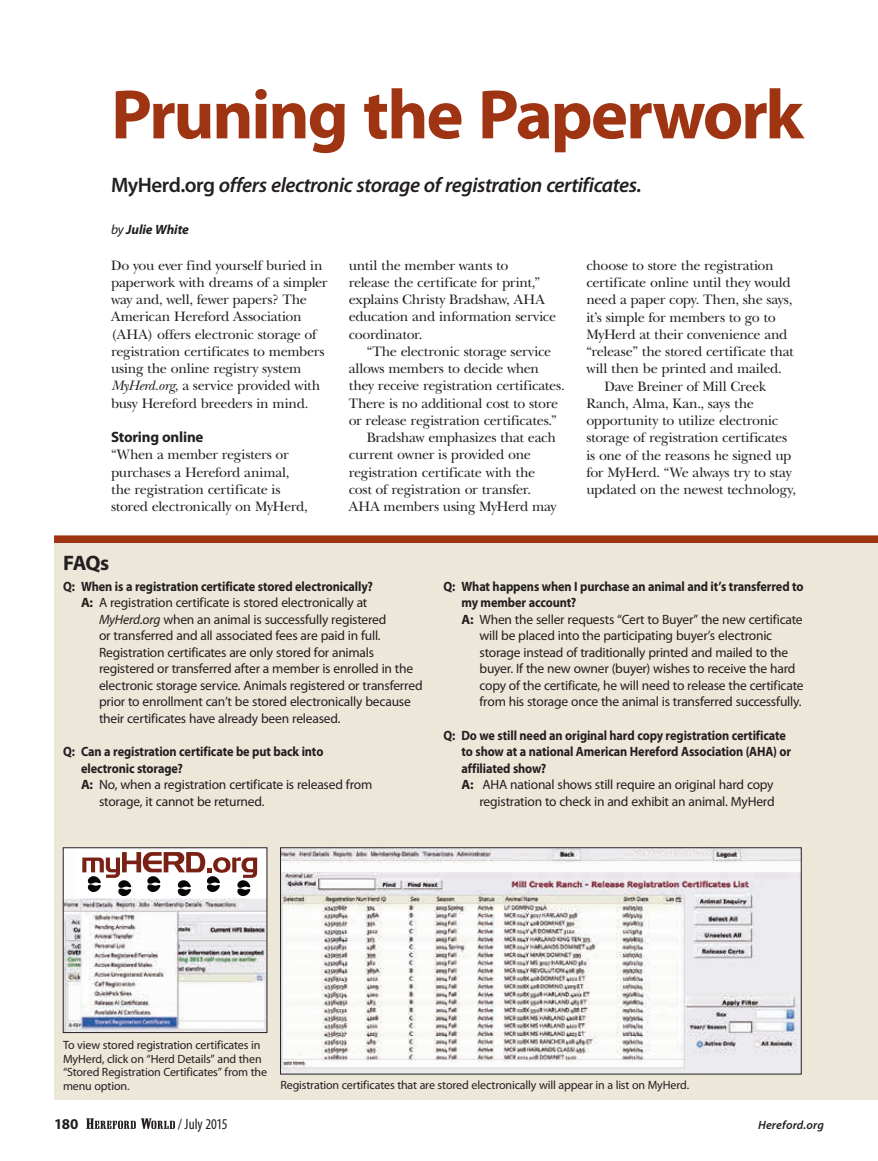
<style>
.page{position:relative;width:878px;height:1161px;background:#fff}
.page>*{position:absolute;margin:0;border:0;box-sizing:border-box;transform-origin:0 0}
.t1{font:700 70.5px "Myriad Pro";letter-spacing:-.03em;color:#9f3413}
.t2{font:italic 600 21px "Myriad Pro";letter-spacing:-.025em;color:#231f20}
.t3{font:700 21px "Myriad Pro";color:#231f20}
.t4{font:700 15px "Myriad Pro";letter-spacing:-.015em;color:#231f20}
.t5{font:condensed 15px "Myriad Pro";color:#231f20}
.t6{font:14.25px/17.2px "New Baskerville";letter-spacing:-.02em;color:#231f20}
.t7{font:13.5px "Myriad Pro";letter-spacing:-.015em;color:#231f20}
.t8{font:700 13.5px/16.5px "Myriad Pro";letter-spacing:-.01em;color:#231f20;scale:.91 1}
.t9{font:italic 700 13.5px "Myriad Pro";letter-spacing:-.01em;color:#231f20}
.t10{font:12px/13.5px "Myriad Pro";letter-spacing:-.015em;color:#231f20}
.t11{font:italic 600 12px "Myriad Pro";letter-spacing:.015em;color:#231f20}
.s1{font-style:normal}
.s2{font-weight:400}
.s3{font-style:italic}
.s4{font-weight:700}
</style>
<div class="page">
<div style="left:54px;top:536px;width:824px;height:564px;background:#ece7d9"></div>
<div style="left:54px;top:536px;width:824px;height:7px;background:#9f3413"></div>
<img style="left:282px;top:850px;width:517px;height:222px">
<img style="left:65px;top:850px;width:200px;height:181px">
<div style="left:63px;top:848px;width:204px;height:185px;border:1px solid #231f20"></div>
<div style="left:75px;top:850px;width:189px;height:47px;background:#fff"></div>
<svg style="left:82px;top:852px;width:176px;height:45px"></svg>
<svg style="left:86px;top:1118px;width:89px;height:11px"></svg>
<h1 class="t1" style="left:111px;top:75px;width:694px">Pruning the Paperwork</h1>
<h2 class="t2" style="left:111px;top:174px;width:532px"><span class="s1">MyHerd.org</span> offers electronic storage of registration certificates.</h2>
<p class="t9" style="left:111px;top:222px;width:79px"><span class="s2">by</span> Julie White</p>
<p class="t6" style="left:111px;top:256px;width:218px">Do you ever find yourself buried in paperwork with dreams of a simpler way and, well, fewer papers? The American Hereford Association (AHA) offers electronic storage of registration certificates to members using the online registry system <span class="s3">MyHerd.org</span>, a service provided with busy Hereford breeders in mind.</p>
<p class="t4" style="left:111px;top:429px;width:94px">Storing online</p>
<p class="t6" style="left:111px;top:446px;width:198px">“When a member registers or purchases a Hereford animal, the registration certificate is stored electronically on MyHerd,</p>
<p class="t6" style="left:349px;top:257px;width:209px">until the member wants to<br>release the certificate for print,” explains Christy Bradshaw, AHA education and information service coordinator.</p>
<p class="t6" style="left:367px;top:343px;width:186px">“The electronic storage service</p>
<p class="t6" style="left:349px;top:360px;width:192px">allows members to decide when</p>
<p class="t6" style="left:349px;top:377px;width:218px">they receive registration certificates.</p>
<p class="t6" style="left:349px;top:395px;width:211px">There is no additional cost to store</p>
<p class="t6" style="left:349px;top:412px;width:210px">or release registration certificates.”</p>
<p class="t6" style="left:367px;top:429px;width:191px">Bradshaw emphasizes that each</p>
<p class="t6" style="left:349px;top:446px;width:184px">current owner is provided one</p>
<p class="t6" style="left:349px;top:464px;width:188px">registration certificate with the</p>
<p class="t6" style="left:349px;top:481px;width:184px">cost of registration or transfer.</p>
<p class="t6" style="left:349px;top:498px;width:209px">AHA members using MyHerd may</p>
<p class="t6" style="left:586px;top:257px;width:189px">choose to store the registration</p>
<p class="t6" style="left:586px;top:274px;width:206px">certificate online until they would</p>
<p class="t6" style="left:586px;top:291px;width:208px">need a paper copy. Then, she says,</p>
<p class="t6" style="left:586px;top:308px;width:191px">it’s simple for members to go to</p>
<p class="t6" style="left:586px;top:326px;width:203px">MyHerd at their convenience and</p>
<p class="t6" style="left:586px;top:343px;width:209px">“release” the stored certificate that</p>
<p class="t6" style="left:586px;top:360px;width:197px">will then be printed and mailed.</p>
<p class="t6" style="left:604px;top:377px;width:163px">Dave Breiner of Mill Creek</p>
<p class="t6" style="left:586px;top:395px;width:169px">Ranch, Alma, Kan., says the</p>
<p class="t6" style="left:586px;top:412px;width:193px">opportunity to utilize electronic</p>
<p class="t6" style="left:586px;top:429px;width:202px">storage of registration certificates</p>
<p class="t6" style="left:586px;top:446px;width:207px">is one of the reasons he signed up</p>
<p class="t6" style="left:586px;top:464px;width:207px">for MyHerd. “We always try to stay</p>
<p class="t6" style="left:586px;top:481px;width:211px">updated on the newest technology,</p>
<h2 class="t3" style="left:63px;top:551px;width:48px">FAQs</h2>
<p class="t8" style="left:63px;top:578px;width:342px">Q: When is a registration certificate stored electronically?</p>
<p class="t7" style="left:81px;top:595px;width:288px"><span class="s4">A:</span> A registration certificate is stored electronically at</p>
<p class="t7" style="left:99px;top:612px;width:289px"><span class="s3">MyHerd.org</span> when an animal is successfully registered</p>
<p class="t7" style="left:99px;top:628px;width:283px">or transferred and all associated fees are paid in full.</p>
<p class="t7" style="left:99px;top:645px;width:276px">Registration certificates are only stored for animals</p>
<p class="t7" style="left:99px;top:661px;width:315px">registered or transferred after a member is enrolled in the</p>
<p class="t7" style="left:99px;top:678px;width:325px">electronic storage service. Animals registered or transferred</p>
<p class="t7" style="left:99px;top:694px;width:313px">prior to enrollment can’t be stored electronically because</p>
<p class="t7" style="left:99px;top:711px;width:243px">their certificates have already been released.</p>
<p class="t8" style="left:63px;top:744px;width:288px">Q: Can a registration certificate be put back into</p>
<p class="t8" style="left:81px;top:760px;width:113px">electronic storage?</p>
<p class="t7" style="left:81px;top:777px;width:293px"><span class="s4">A:</span> No, when a registration certificate is released from</p>
<p class="t7" style="left:99px;top:794px;width:167px">storage, it cannot be returned.</p>
<p class="t8" style="left:443px;top:578px;width:397px">Q: What happens when I purchase an animal and it’s transferred to</p>
<p class="t8" style="left:461px;top:595px;width:128px">my member account?</p>
<p class="t7" style="left:461px;top:612px;width:343px"><span class="s4">A:</span> When the seller requests “Cert to Buyer” the new certificate</p>
<p class="t7" style="left:479px;top:628px;width:294px">will be placed into the participating buyer’s electronic</p>
<p class="t7" style="left:479px;top:645px;width:310px">storage instead of traditionally printed and mailed to the</p>
<p class="t7" style="left:479px;top:661px;width:317px">buyer. If the new owner (buyer) wishes to receive the hard</p>
<p class="t7" style="left:479px;top:678px;width:325px">copy of the certificate, he will need to release the certificate</p>
<p class="t7" style="left:479px;top:694px;width:323px">from his storage once the animal is transferred successfully.</p>
<p class="t8" style="left:461px;top:727px;width:363px;text-indent:-18px">Q: Do we still need an original hard copy registration certificate to show at a national American Hereford Association (AHA) or affiliated show?<br>A: <span class="s2">AHA national shows still require an original hard copy</span></p>
<p class="t7" style="left:479px;top:794px;width:297px">registration to check in and exhibit an animal. MyHerd</p>
<p class="t10" style="left:63px;top:1039px;width:205px">To view stored registration certificates in MyHerd, click on “Herd Details” and then “Stored Registration Certificates” from the menu option.</p>
<p class="t10" style="left:280px;top:1078px;width:410px">Registration certificates that are stored electronically will appear in a list on MyHerd.</p>
<p class="t4" style="left:54px;top:1115px;width:26px">180</p>
<p class="t5" style="left:178px;top:1116px;width:51px">/ July 2015</p>
<p class="t11" style="left:758px;top:1118px;width:67px">Hereford.org</p>
</div>
